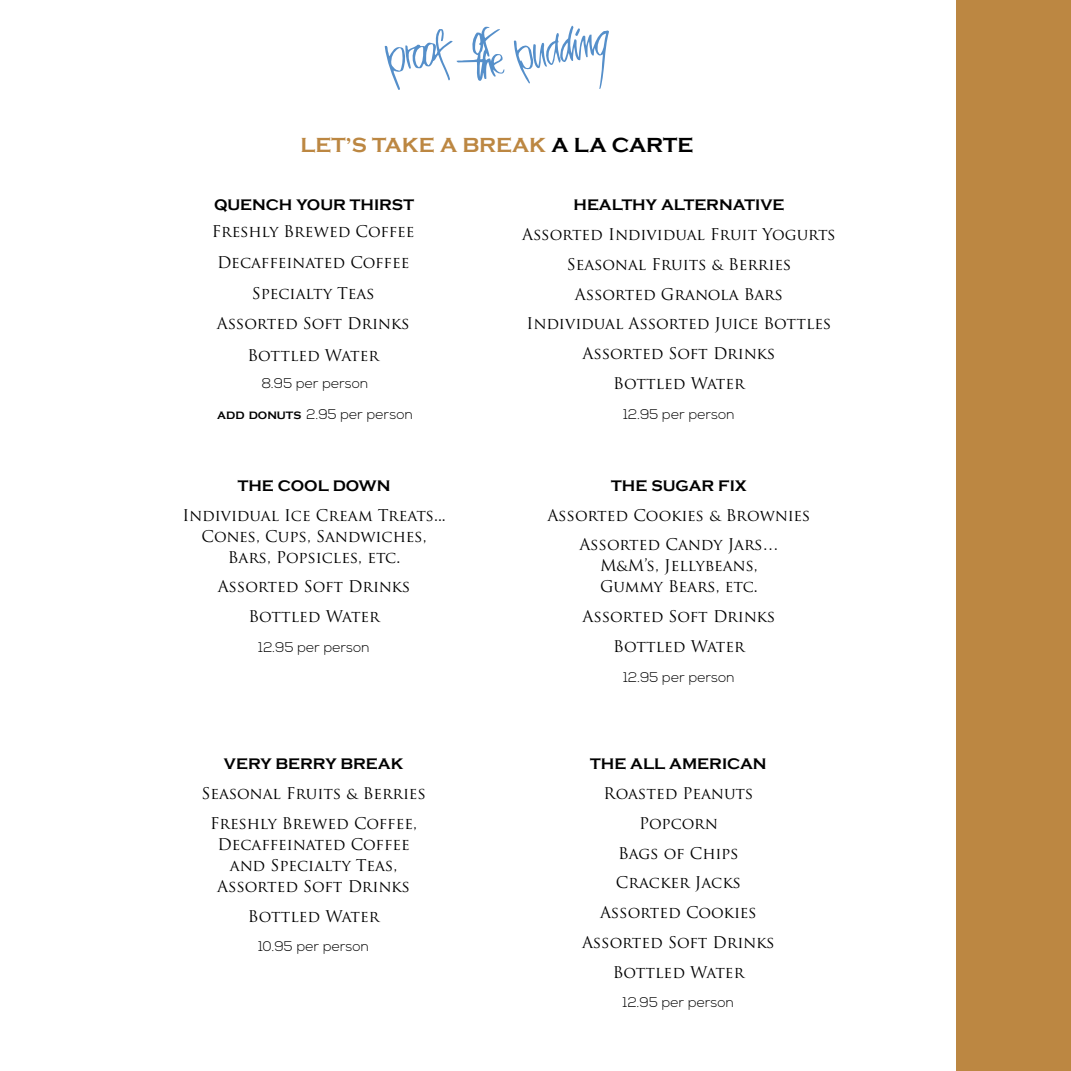
<style>
.page{position:relative;width:1071px;height:1071px;background:#fff}
.page>*{position:absolute;margin:0;border:0;box-sizing:border-box;transform-origin:0 0}
.t1{font:700 21px "Copperplate Gothic";color:#bc8742}
.t2{font:15.75px/29.8px "Trajan Pro";color:#000;text-align:center}
.t3{font:700 15.75px "Copperplate Gothic";color:#000}
.t4{font:300 14px/30.4px "Nexa";color:#000;text-align:center}
.s1{color:#000}
.s2{font-family:"Copperplate Gothic";font-weight:700;font-size:11.03px}
</style>
<div class="page">
<svg style="left:385px;top:27px;width:120px;height:63px"></svg>
<svg style="left:514px;top:26px;width:95px;height:63px"></svg>
<div style="left:956px;top:0;width:115px;height:1071px;background:#bc8742"></div>
<h1 class="t1" style="left:301px;top:133px;width:394px">LET’S TAKE A BREAK <span class="s1">A LA CARTE</span></h1>
<p class="t3" style="left:214px;top:196px;width:202px">QUENCH YOUR THIRST</p>
<p class="t2" style="left:212px;top:216px;width:204px;line-height:31px">Freshly Brewed Coffee<br>Decaffeinated Coffee<br>Specialty Teas<br>Assorted Soft Drinks<br>Bottled Water</p>
<p class="t4" style="left:217px;top:369px;width:197px">8.95 per person<br><span class="s2">ADD DONUTS</span> 2.95 per person</p>
<p class="t3" style="left:238px;top:477px;width:154px">THE COOL DOWN</p>
<p class="t2" style="left:182px;top:504px;width:265px;line-height:21px">Individual Ice Cream Treats...<br>Cones, Cups, Sandwiches,<br>Bars, Popsicles, etc.</p>
<p class="t2" style="left:218px;top:572px;width:194px">Assorted Soft Drinks<br>Bottled Water</p>
<p class="t4" style="left:259px;top:632px;width:113px">12.95 per person</p>
<p class="t3" style="left:224px;top:755px;width:78px">VERY BERR</p>
<p class="t3" style="left:325px;top:755px;width:42px">Y BREAK</p>
<p class="t2" style="left:201px;top:778px;width:226px">Seasonal Fruits &amp; Berries<br>Freshly Brewed Coffee,</p>
<p class="t2" style="left:217px;top:833px;width:194px;line-height:21px">Decaffeinated Coffee and Specialty Teas,<br>Assorted Soft Drinks</p>
<p class="t2" style="left:248px;top:901px;width:133px">Bottled Water</p>
<p class="t4" style="left:258px;top:932px;width:112px">10.95 per person</p>
<p class="t3" style="left:573px;top:196px;width:211px">HEALTHY ALTERNATIVE</p>
<p class="t2" style="left:522px;top:219px;width:315px">Assorted Individual Fruit Yogurts<br>Seasonal Fruits &amp; Berries<br>Assorted Granola Bars<br>Individual Assorted Juice Bottles<br>Assorted Soft Drinks<br>Bottled Water</p>
<p class="t4" style="left:623px;top:399px;width:113px">12.95 per person</p>
<p class="t3" style="left:611px;top:477px;width:137px">THE SUGAR FIX</p>
<p class="t2" style="left:547px;top:500px;width:265px">Assorted Cookies &amp; Brownies<br>Assorted Candy Jars…</p>
<p class="t2" style="left:600px;top:555px;width:159px;line-height:21px;text-align:left">M&amp;M’s, Jellybeans,<br>Gummy Bears, etc.</p>
<p class="t2" style="left:583px;top:601px;width:194px">Assorted Soft Drinks<br>Bottled Water</p>
<p class="t4" style="left:623px;top:662px;width:113px">12.95 per person</p>
<p class="t3" style="left:590px;top:755px;width:92px">THE ALL AMERI</p>
<p class="t3" style="left:727px;top:755px;width:41px">CAN</p>
<p class="t2" style="left:582px;top:778px;width:194px">Roasted Peanuts<br>Popcorn<br>Bags of Chips<br>Cracker Jacks<br>Assorted Cookies<br>Assorted Soft Drinks<br>Bottled Water</p>
<p class="t4" style="left:623px;top:988px;width:113px">12.95 per person</p>
</div>
